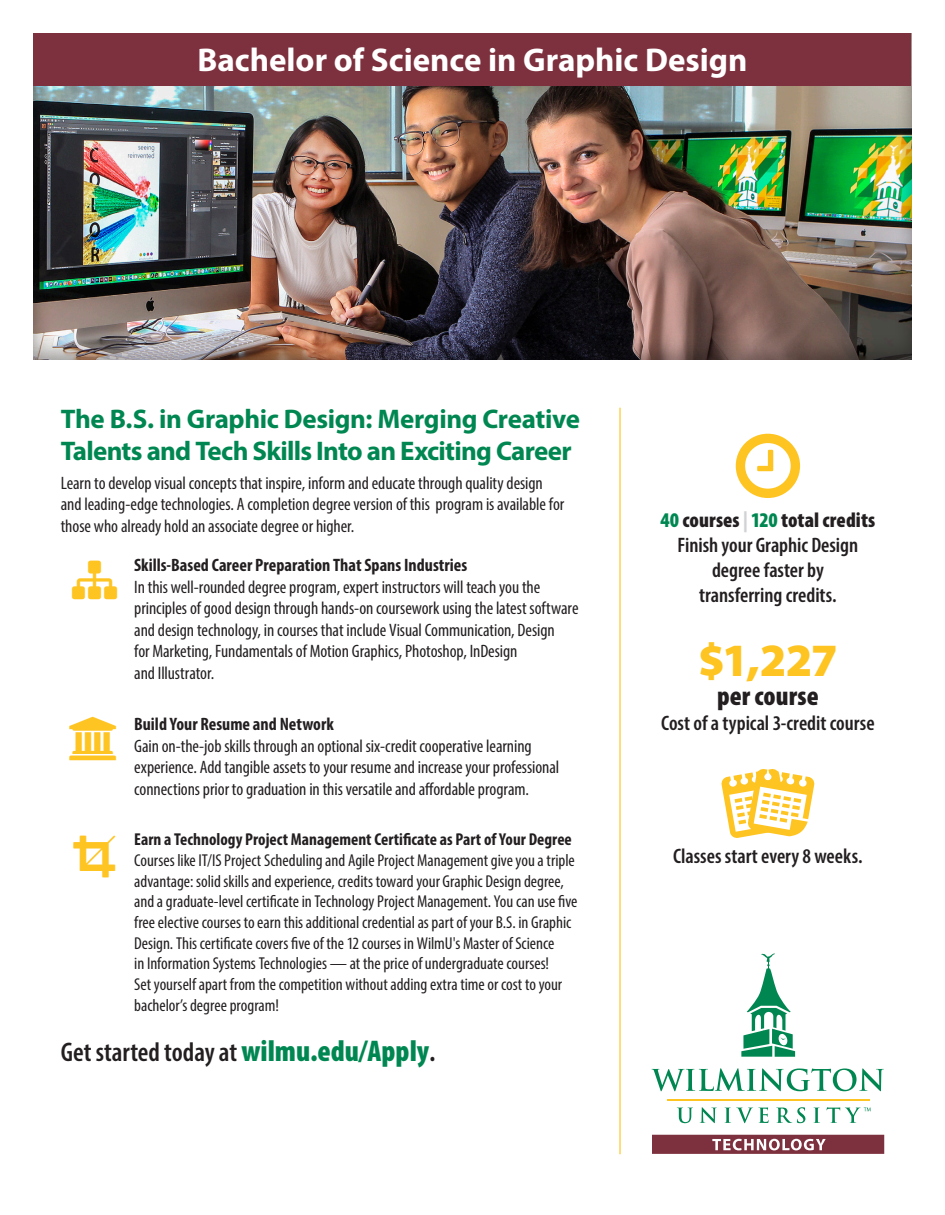
<style>
.page{position:relative;width:945px;height:1215px;background:#fff}
.page>*{position:absolute;margin:0;border:0;box-sizing:border-box;transform-origin:0 0}
.t1{font:900 46.5px "Myriad Pro";color:#fec422}
.t2{font:700 33px "Myriad Pro";color:#fff}
.t3{font:700 27px/32.4px "Myriad Pro";letter-spacing:-.025em;color:#008751}
.t4{font:600 condensed 27px "Myriad Pro";color:#231f20}
.t5{font:900 condensed 27px "Myriad Pro";letter-spacing:.005em;color:#231f20}
.Fact{font:600 condensed 21px/25.2px "Myriad Pro";color:#231f20;text-align:center}
.t6{font:900 condensed 21px "Myriad Pro";letter-spacing:.005em;color:#231f20}
.t7{font:condensed 18px/21.6px "Myriad Pro";letter-spacing:-.005em;color:#231f20}
.t8{font:700 condensed 18px "Myriad Pro";color:#231f20}
.t9{font:condensed 17.25px/20.7px "Myriad Pro";color:#231f20}
.t10{font:700 condensed 17.25px "Myriad Pro";color:#231f20}
.s1{font-weight:700}
.s2{font-weight:900;font-size:30px;color:#008751}
.s3{font-size:30px}
.s4{color:#008751}
.s5{color:#d1d2d4}
</style>
<div class="page">
<div style="left:33px;top:33px;width:879px;height:328px;background:#231f20;opacity:.4"></div>
<hr style="left:619px;top:408px;width:2px;height:746px;background:#fec422">
<svg style="left:678px;top:1108px;width:14px;height:15px"></svg>
<svg style="left:700px;top:1107px;width:17px;height:16px"></svg>
<svg style="left:725px;top:1107px;width:44px;height:16px"></svg>
<svg style="left:776px;top:1107px;width:29px;height:16px"></svg>
<svg style="left:814px;top:1108px;width:6px;height:15px"></svg>
<svg style="left:652px;top:1068px;width:232px;height:23px"></svg>
<hr style="left:668px;top:1100px;width:202px;height:1px;background:#fec422">
<svg style="left:741px;top:954px;width:54px;height:103px"></svg>
<svg style="left:827px;top:1107px;width:44px;height:16px"></svg>
<svg style="left:652px;top:1135px;width:232px;height:19px;background:#8e4b57"></svg>
<svg style="left:721px;top:769px;width:94px;height:69px"></svg>
<div style="left:34px;top:33px;width:877px;height:53px;background:#7d303e"></div>
<p class="t2" style="left:197px;top:39px;width:552px">Bachelor of Science in Graphic Design</p>
<p class="t3" style="left:61px;top:402px;width:521px">The B.S. in Graphic Design: Merging Creative<br>Talents and Tech Skills Into an Exciting Career</p>
<p class="t7" style="left:61px;top:472px;width:505px">Learn to develop visual concepts that inspire, inform and educate through quality design and leading-edge technologies. A completion degree version of this program is available for those who already hold an associate degree or higher.</p>
<p class="t8" style="left:134px;top:554px;width:334px">Skills-Based Career Preparation That Spans Industries</p>
<p class="t7" style="left:134px;top:576px;width:446px">In this well-rounded degree program, expert instructors will teach you the principles of good design through hands-on coursework using the latest software and design technology, in courses that include Visual Communication, Design<br>for Marketing, Fundamentals of Motion Graphics, Photoshop, InDesign<br>and Illustrator.</p>
<p class="t7" style="left:134px;top:713px;width:426px"><span class="s1">Build Your Resume and Network<br></span>Gain on-the-job skills through an optional six-credit cooperative learning experience. Add tangible assets to your resume and increase your professional connections prior to graduation in this versatile and affordable program.</p>
<p class="t10" style="left:134px;top:829px;width:439px">Earn a Technology Project Management Certificate as Part of Your Degree</p>
<p class="t9" style="left:134px;top:850px;width:445px">Courses like IT/IS Project Scheduling and Agile Project Management give you a triple advantage: solid skills and experience, credits toward your Graphic Design degree, and a graduate-level certificate in Technology Project Management. You can use five free elective courses to earn this additional credential as part of your B.S. in Graphic Design. This certificate covers five of the 12 courses in WilmU's Master of Science<br>in Information Systems Technologies — at the price of undergraduate courses!<br>Set yourself apart from the competition without adding extra time or cost to your bachelor’s degree program!</p>
<p class="t4" style="left:61px;top:1035px;width:377px">Get started today at <span class="s2">wilmu.edu/Apply</span><span class="s3">.</span></p>
<p class="t6" style="left:660px;top:506px;width:216px"><span class="s4">40</span> courses <span class="s5">|</span> <span class="s4">120</span> total credits</p>
<p class="Fact" style="left:678px;top:532px;width:182px">Finish your Graphic Design degree faster by transferring credits.</p>
<p class="t1" style="left:698px;top:630px;width:141px">$1,227</p>
<p class="t5" style="left:717px;top:679px;width:103px">per course</p>
<p class="Fact" style="left:661px;top:710px;width:215px">Cost of a typical 3-credit course</p>
<p class="Fact" style="left:673px;top:843px;width:191px">Classes start every 8 weeks.</p>
</div>
